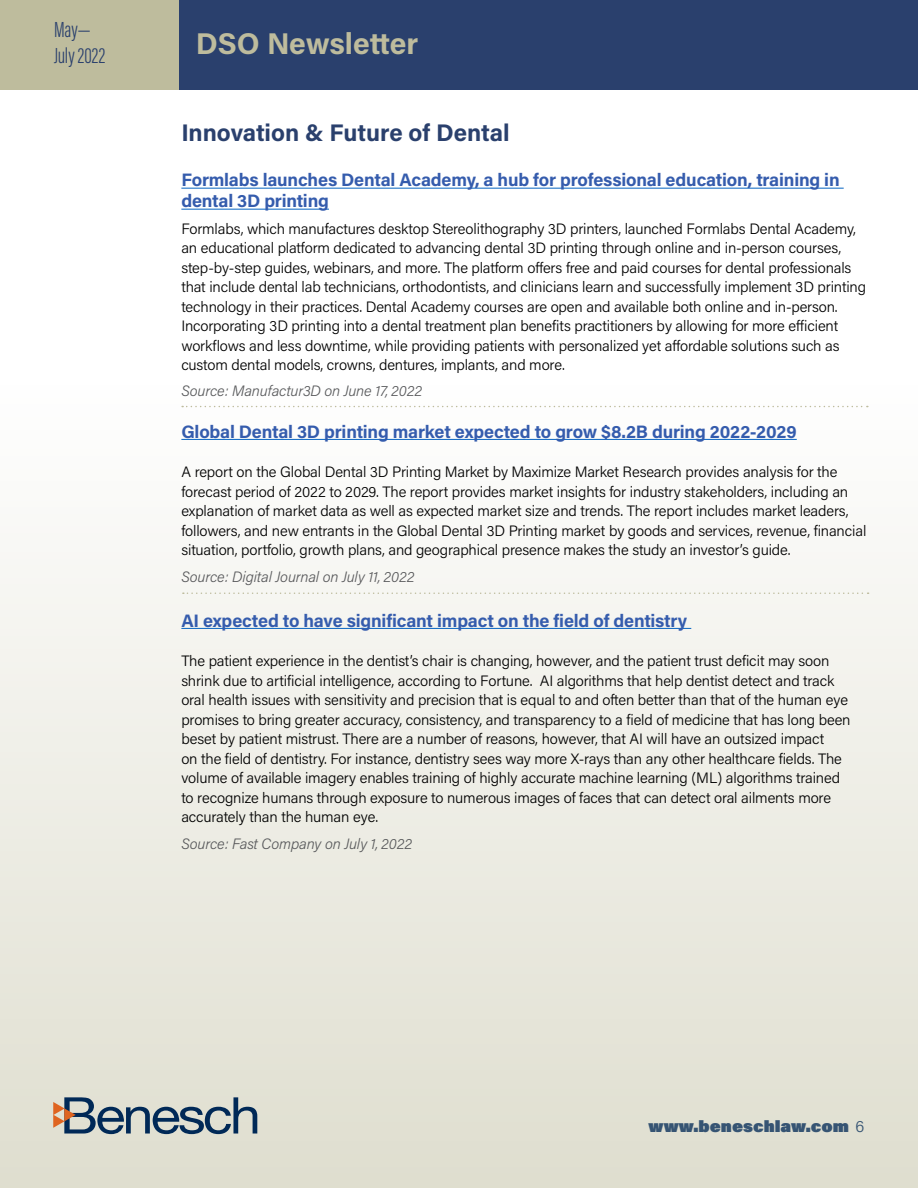
<style>
.page{position:relative;width:918px;height:1188px;background:#fff}
.page>*{position:absolute;margin:0;border:0;box-sizing:border-box;transform-origin:0 0}
.t1{font:700 30px "Acumin Pro";letter-spacing:-.005em;color:#bebc9d}
.t2{font:700 24px "Acumin Pro";letter-spacing:-.005em;color:#2a406d}
.t3{font:300 22.5px/25.5px "Acumin Pro Extra Cond";color:#2a406d}
.t4{font:700 18px/21px "Acumin Pro";letter-spacing:-.01em;color:#355cad}
.t5{font:900 16.5px "Acumin Pro";color:#365473}
.t6{font:300 15px/19.5px "Acumin Pro";letter-spacing:-.01em;color:#000}
.t7{font:italic 300 15px "Acumin Pro";letter-spacing:-.01em;color:#58595b}
.s1{font-weight:300}
</style>
<div class="page">
<div style="left:0;top:381px;width:918px;height:807px;background:linear-gradient(to bottom,#fefefe,#dfdecf)"></div>
<svg style="left:53px;top:1097px;width:204px;height:37px"></svg>
<div style="left:0;top:0;width:186px;height:90px;background:#bebc9d"></div>
<div style="left:179px;top:0;width:739px;height:90px;background:#2a406d"></div>
<svg style="left:182px;top:406px;width:686px;height:1px"></svg>
<hr style="left:181px;top:188px;width:663px;height:1px;background:#0563c1">
<hr style="left:181px;top:209px;width:148px;height:1px;background:#0563c1">
<hr style="left:181px;top:439px;width:616px;height:1px;background:#0563c1">
<hr style="left:181px;top:628px;width:510px;height:1px;background:#0563c1">
<svg style="left:183px;top:592px;width:686px;height:2px"></svg>
<h3 class="t3" style="left:54px;top:17px;width:53px">May—<br>July 2022</h3>
<h1 class="t1" style="left:196px;top:23px;width:224px">DSO Newsletter</h1>
<h2 class="t2" style="left:181px;top:116px;width:330px">Innovation &amp; Future of Dental</h2>
<p class="t4" style="left:181px;top:169px;width:660px">Formlabs launches Dental Academy, a hub for professional education, training in dental 3D printing</p>
<p class="t6" style="left:181px;top:218px;width:686px">Formlabs, which manufactures desktop Stereolithography 3D printers, launched Formlabs Dental Academy, an educational platform dedicated to advancing dental 3D printing through online and in-person courses, step-by-step guides, webinars, and more. The platform offers free and paid courses for dental professionals that include dental lab technicians, orthodontists, and clinicians learn and successfully implement 3D printing technology in their practices. Dental Academy courses are open and available both online and in-person.<br>Incorporating 3D printing into a dental treatment plan benefits practitioners by allowing for more efficient workflows and less downtime, while providing patients with personalized yet affordable solutions such as custom dental models, crowns, dentures, implants, and more.</p>
<p class="t7" style="left:181px;top:381px;width:242px">Source: Manufactur3D on June 17, 2022</p>
<p class="t4" style="left:181px;top:420px;width:617px">Global Dental 3D printing market expected to grow $8.2B during 2022-2029</p>
<p class="t6" style="left:181px;top:462px;width:686px">A report on the Global Dental 3D Printing Market by Maximize Market Research provides analysis for the forecast period of 2022 to 2029. The report provides market insights for industry stakeholders, including an explanation of market data as well as expected market size and trends. The report includes market leaders, followers, and new entrants in the Global Dental 3D Printing market by goods and services, revenue, financial situation, portfolio, growth plans, and geographical presence makes the study an investor’s guide.</p>
<p class="t7" style="left:181px;top:566px;width:235px">Source: Digital Journal on July 11, 2022</p>
<p class="t4" style="left:181px;top:609px;width:507px">AI expected to have significant impact on the field of dentistry</p>
<p class="t6" style="left:181px;top:651px;width:671px">The patient experience in the dentist’s chair is changing, however, and the patient trust deficit may soon shrink due to artificial intelligence, according to Fortune. AI algorithms that help dentist detect and track oral health issues with sensitivity and precision that is equal to and often better than that of the human eye promises to bring greater accuracy, consistency, and transparency to a field of medicine that has long been beset by patient mistrust. There are a number of reasons, however, that AI will have an outsized impact<br>on the field of dentistry. For instance, dentistry sees way more X-rays than any other healthcare fields. The volume of available imagery enables training of highly accurate machine learning (ML) algorithms trained to recognize humans through exposure to numerous images of faces that can detect oral ailments more accurately than the human eye.</p>
<p class="t7" style="left:181px;top:833px;width:232px">Source: Fast Company on July 1, 2022</p>
<p class="t5" style="left:649px;top:1115px;width:217px">www.beneschlaw.com <span class="s1">6</span></p>
</div>
